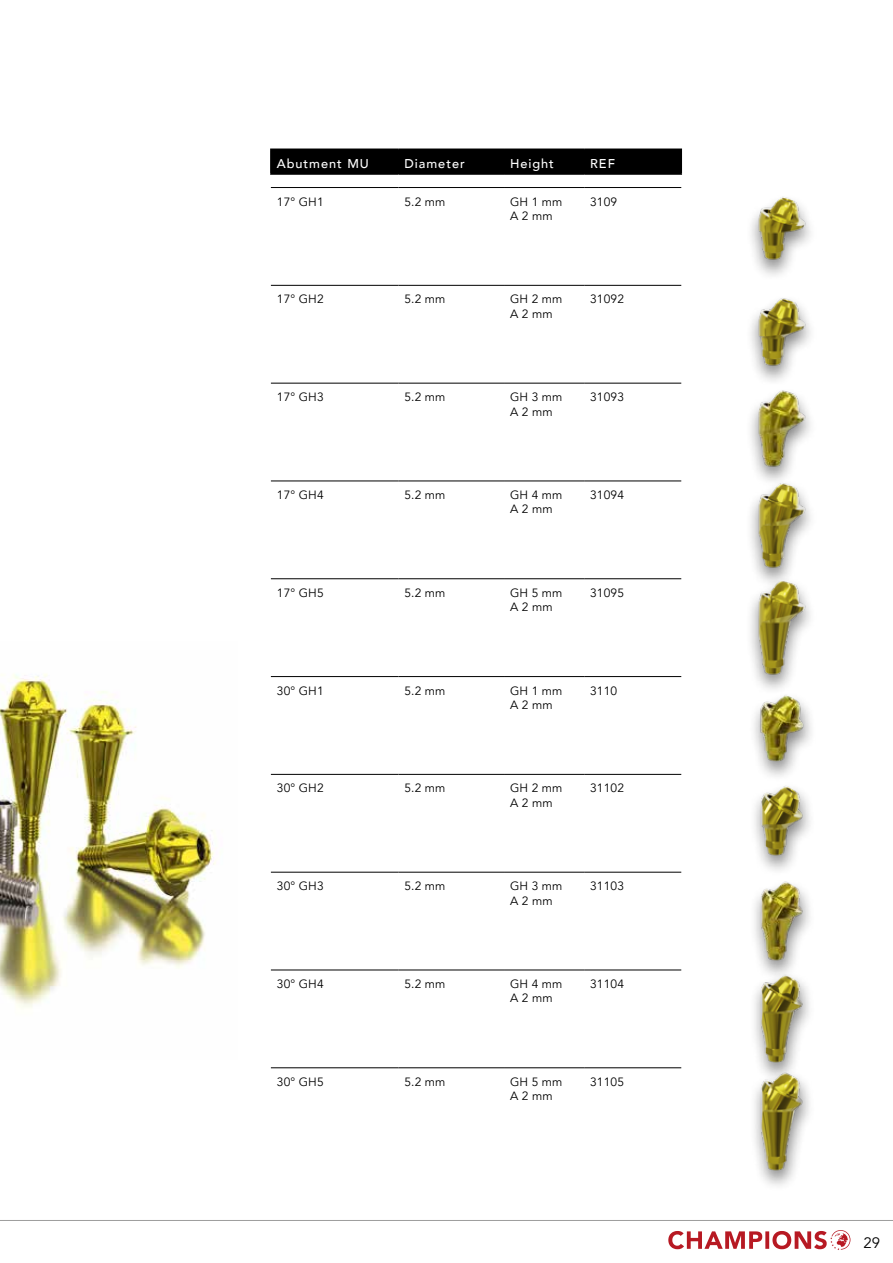
<style>
.page{position:relative;width:893px;height:1263px;background:#fff}
.page>*{position:absolute;margin:0;border:0;box-sizing:border-box;transform-origin:0 0}
.t1{font:15px "Avenir";color:#000}
.t2{font:500 12.75px "Avenir";letter-spacing:.075em;color:#fff}
.t3{font:12px/14.4px "Avenir";letter-spacing:.01em;color:#000}
</style>
<div class="page">
<svg style="left:668px;top:1230px;width:182px;height:20px"></svg>
<hr style="left:0;top:1220px;width:893px;height:1px;background:#9d9d9c">
<hr style="left:270px;top:149px;width:128px;height:1px;background:#000">
<hr style="left:270px;top:150px;width:2px;height:23px;background:#000">
<div style="left:272px;top:149px;width:408px;height:24px;background:#000"></div>
<hr style="left:504px;top:149px;width:80px;height:1px;background:#000">
<hr style="left:503px;top:150px;width:2px;height:23px;background:#000">
<hr style="left:584px;top:149px;width:98px;height:1px;background:#000">
<hr style="left:583px;top:150px;width:2px;height:23px;background:#000">
<hr style="left:680px;top:150px;width:2px;height:23px;background:#000">
<hr style="left:270px;top:173px;width:128px;height:2px;background:#000">
<hr style="left:398px;top:173px;width:106px;height:2px;background:#000">
<hr style="left:504px;top:173px;width:80px;height:2px;background:#000">
<hr style="left:584px;top:173px;width:98px;height:2px;background:#000">
<hr style="left:271px;top:187px;width:127px;height:1px;background:#000">
<hr style="left:398px;top:187px;width:106px;height:1px;background:#000">
<hr style="left:504px;top:187px;width:80px;height:1px;background:#000">
<hr style="left:584px;top:187px;width:97px;height:1px;background:#000">
<hr style="left:271px;top:285px;width:127px;height:1px;background:#000">
<hr style="left:398px;top:285px;width:106px;height:1px;background:#000">
<hr style="left:504px;top:285px;width:80px;height:1px;background:#000">
<hr style="left:584px;top:285px;width:97px;height:1px;background:#000">
<hr style="left:271px;top:383px;width:127px;height:1px;background:#000">
<hr style="left:398px;top:383px;width:106px;height:1px;background:#000">
<hr style="left:504px;top:383px;width:80px;height:1px;background:#000">
<hr style="left:584px;top:383px;width:97px;height:1px;background:#000">
<hr style="left:271px;top:481px;width:127px;height:1px;background:#000">
<hr style="left:398px;top:481px;width:106px;height:1px;background:#000">
<hr style="left:504px;top:481px;width:80px;height:1px;background:#000">
<hr style="left:584px;top:481px;width:97px;height:1px;background:#000">
<hr style="left:271px;top:578px;width:127px;height:1px;background:#000">
<hr style="left:398px;top:578px;width:106px;height:1px;background:#000">
<hr style="left:504px;top:578px;width:80px;height:1px;background:#000">
<hr style="left:584px;top:578px;width:97px;height:1px;background:#000">
<hr style="left:271px;top:676px;width:127px;height:1px;background:#000">
<hr style="left:398px;top:676px;width:106px;height:1px;background:#000">
<hr style="left:504px;top:676px;width:80px;height:1px;background:#000">
<hr style="left:584px;top:676px;width:97px;height:1px;background:#000">
<hr style="left:271px;top:774px;width:127px;height:1px;background:#000">
<hr style="left:398px;top:774px;width:106px;height:1px;background:#000">
<hr style="left:504px;top:774px;width:80px;height:1px;background:#000">
<hr style="left:584px;top:774px;width:97px;height:1px;background:#000">
<hr style="left:271px;top:872px;width:127px;height:1px;background:#000">
<hr style="left:398px;top:872px;width:106px;height:1px;background:#000">
<hr style="left:504px;top:872px;width:80px;height:1px;background:#000">
<hr style="left:584px;top:872px;width:97px;height:1px;background:#000">
<hr style="left:271px;top:969px;width:127px;height:1px;background:#000">
<hr style="left:398px;top:969px;width:106px;height:1px;background:#000">
<hr style="left:504px;top:969px;width:80px;height:1px;background:#000">
<hr style="left:584px;top:969px;width:97px;height:1px;background:#000">
<hr style="left:271px;top:1067px;width:127px;height:1px;background:#000">
<hr style="left:398px;top:1067px;width:106px;height:1px;background:#000">
<hr style="left:504px;top:1067px;width:80px;height:1px;background:#000">
<hr style="left:584px;top:1067px;width:97px;height:1px;background:#000">
<div style="left:746px;top:193px;width:72px;height:88px;background:#000;opacity:.5"></div>
<img style="left:746px;top:193px;width:68px;height:71px">
<div style="left:748px;top:691px;width:69px;height:92px;background:#000;opacity:.5"></div>
<img style="left:753px;top:695px;width:54px;height:69px">
<div style="left:746px;top:294px;width:72px;height:93px;background:#000;opacity:.5"></div>
<img style="left:746px;top:280px;width:68px;height:90px">
<div style="left:746px;top:387px;width:72px;height:101px;background:#000;opacity:.5"></div>
<img style="left:746px;top:375px;width:68px;height:96px">
<div style="left:746px;top:479px;width:72px;height:110px;background:#fff"></div>
<img style="left:746px;top:473px;width:68px;height:96px">
<div style="left:746px;top:576px;width:72px;height:119px;background:#000;opacity:.5"></div>
<img style="left:746px;top:569px;width:68px;height:109px">
<div style="left:749px;top:782px;width:68px;height:94px;background:#000;opacity:.5"></div>
<img style="left:753px;top:778px;width:53px;height:79px">
<img style="left:753px;top:873px;width:53px;height:88px">
<div style="left:749px;top:970px;width:68px;height:114px;background:#000;opacity:.5"></div>
<img style="left:753px;top:961px;width:53px;height:104px">
<div style="left:749px;top:1068px;width:68px;height:123px;background:#000;opacity:.5"></div>
<img style="left:753px;top:1069px;width:53px;height:103px">
<img style="left:0;top:674px;width:216px;height:334px">
<p class="t2" style="left:277px;top:153px;width:93px">Abutment MU</p>
<p class="t2" style="left:404px;top:153px;width:62px">Diameter</p>
<p class="t2" style="left:510px;top:153px;width:45px">Height</p>
<p class="t2" style="left:590px;top:153px;width:26px">REF</p>
<p class="t3" style="left:277px;top:194px;width:48px">17° GH1</p>
<p class="t3" style="left:404px;top:194px;width:43px">5.2 mm</p>
<p class="t3" style="left:510px;top:194px;width:54px">GH 1 mm<br>A 2 mm</p>
<p class="t3" style="left:590px;top:194px;width:29px">3109</p>
<p class="t3" style="left:277px;top:292px;width:48px">17° GH2</p>
<p class="t3" style="left:404px;top:292px;width:43px">5.2 mm</p>
<p class="t3" style="left:510px;top:292px;width:54px">GH 2 mm<br>A 2 mm</p>
<p class="t3" style="left:590px;top:292px;width:35px">31092</p>
<p class="t3" style="left:277px;top:390px;width:48px">17° GH3</p>
<p class="t3" style="left:404px;top:390px;width:43px">5.2 mm</p>
<p class="t3" style="left:510px;top:390px;width:54px">GH 3 mm<br>A 2 mm</p>
<p class="t3" style="left:590px;top:390px;width:35px">31093</p>
<p class="t3" style="left:277px;top:488px;width:48px">17° GH4</p>
<p class="t3" style="left:404px;top:488px;width:43px">5.2 mm</p>
<p class="t3" style="left:510px;top:488px;width:54px">GH 4 mm<br>A 2 mm</p>
<p class="t3" style="left:590px;top:488px;width:35px">31094</p>
<p class="t3" style="left:277px;top:586px;width:48px">17° GH5</p>
<p class="t3" style="left:404px;top:586px;width:43px">5.2 mm</p>
<p class="t3" style="left:510px;top:586px;width:54px">GH 5 mm<br>A 2 mm</p>
<p class="t3" style="left:590px;top:586px;width:35px">31095</p>
<p class="t3" style="left:277px;top:683px;width:48px">30° GH1</p>
<p class="t3" style="left:404px;top:683px;width:43px">5.2 mm</p>
<p class="t3" style="left:510px;top:683px;width:54px">GH 1 mm<br>A 2 mm</p>
<p class="t3" style="left:590px;top:683px;width:29px">3110</p>
<p class="t3" style="left:277px;top:781px;width:48px">30° GH2</p>
<p class="t3" style="left:404px;top:781px;width:43px">5.2 mm</p>
<p class="t3" style="left:510px;top:781px;width:54px">GH 2 mm<br>A 2 mm</p>
<p class="t3" style="left:590px;top:781px;width:35px">31102</p>
<p class="t3" style="left:277px;top:879px;width:48px">30° GH3</p>
<p class="t3" style="left:404px;top:879px;width:43px">5.2 mm</p>
<p class="t3" style="left:510px;top:879px;width:54px">GH 3 mm<br>A 2 mm</p>
<p class="t3" style="left:590px;top:879px;width:35px">31103</p>
<p class="t3" style="left:277px;top:977px;width:48px">30° GH4</p>
<p class="t3" style="left:404px;top:977px;width:43px">5.2 mm</p>
<p class="t3" style="left:510px;top:977px;width:54px">GH 4 mm<br>A 2 mm</p>
<p class="t3" style="left:590px;top:977px;width:35px">31104</p>
<p class="t3" style="left:277px;top:1075px;width:48px">30° GH5</p>
<p class="t3" style="left:404px;top:1075px;width:43px">5.2 mm</p>
<p class="t3" style="left:510px;top:1075px;width:54px">GH 5 mm<br>A 2 mm</p>
<p class="t3" style="left:590px;top:1075px;width:35px">31105</p>
<p class="t1" style="left:863px;top:1234px;width:18px">29</p>
</div>
